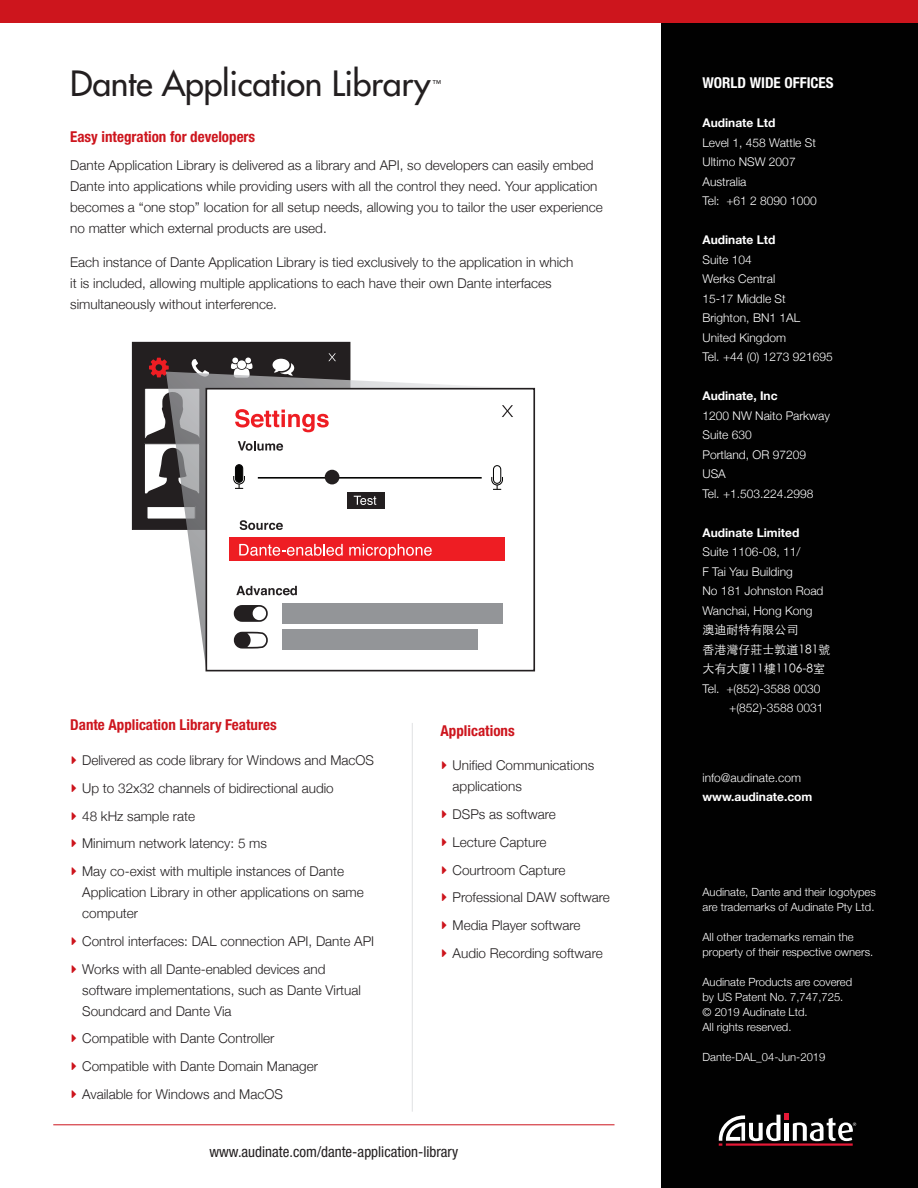
<style>
.page{position:relative;width:918px;height:1188px;background:#fff}
.page>*{position:absolute;margin:0;border:0;box-sizing:border-box;transform-origin:0 0}
.t1{font:33.9px "Futura";letter-spacing:-.01em;color:#231f20}
.t2{font:700 condensed 15px "Helvetica Neue";color:#cd151d}
.t3{font:condensed 15px "Helvetica Neue";color:#231f20}
.t4{font:700 condensed 15px "Helvetica Neue";color:#fff}
.t5{font:300 13.5px/27.8px "Helvetica Neue";color:#231f20}
.t6{font:300 12px/19.5px "Helvetica Neue";color:#fff}
.t7{font:700 12px "Helvetica Neue";color:#fff}
.t8{font:300 12px/19.5px "ST Heiti SC";color:#fff}
.t9{font:300 11.25px/15px "Helvetica Neue";color:#fff}
.t10{font:9.15px "Futura";color:#231f20}
</style>
<div class="page">
<div style="left:662px;top:22px;width:256px;height:1166px;background:#010101"></div>
<svg style="left:719px;top:1113px;width:137px;height:32px"></svg>
<div style="left:0;top:0;width:918px;height:22px;background:#cd151d"></div>
<hr style="left:53px;top:1124px;width:562px;height:1px;background:#cd151d">
<hr style="left:412px;top:723px;width:1px;height:389px;background:#e0e1e3">
<div style="left:132px;top:342px;width:218px;height:187px;background:#231f20"></div>
<svg style="left:328px;top:353px;width:8px;height:8px"></svg>
<svg style="left:149px;top:358px;width:20px;height:19px"></svg>
<svg style="left:192px;top:359px;width:16px;height:13px"></svg>
<svg style="left:231px;top:358px;width:22px;height:14px"></svg>
<div style="left:144px;top:444px;width:56px;height:50px;background:#fff"></div>
<div style="left:144px;top:443px;width:56px;height:51px;border:1px solid #231f20"></div>
<svg style="left:147px;top:450px;width:19px;height:44px"></svg>
<div style="left:144px;top:388px;width:56px;height:51px;border:1px solid #231f20"></div>
<svg style="left:146px;top:391px;width:20px;height:47px"></svg>
<div style="left:147px;top:507px;width:48px;height:12px;background:#fff"></div>
<div style="left:146px;top:506px;width:50px;height:14px;border:1px solid #231f20"></div>
<svg style="left:273px;top:359px;width:21px;height:13px"></svg>
<svg style="left:166px;top:372px;width:368px;height:299px"></svg>
<div style="left:206px;top:389px;width:328px;height:282px;background:#fff"></div>
<div style="left:206px;top:388px;width:329px;height:283px;border:2px solid #231f20"></div>
<div style="left:493px;top:465px;width:8px;height:19px;border:1px solid #050504;border-radius:4px"></div>
<svg style="left:491px;top:476px;width:12px;height:14px"></svg>
<svg style="left:233px;top:409px;width:98px;height:80px"></svg>
<svg style="left:240px;top:520px;width:43px;height:10px"></svg>
<svg style="left:236px;top:586px;width:61px;height:9px"></svg>
<svg style="left:502px;top:405px;width:11px;height:12px"></svg>
<hr style="left:258px;top:477px;width:224px;height:2px;background:#050504">
<div style="left:325px;top:470px;width:14px;height:14px;background:#231f20;border-radius:50%"></div>
<div style="left:347px;top:492px;width:37px;height:17px;background:#231f20"></div>
<svg style="left:354px;top:496px;width:22px;height:9px"></svg>
<div style="left:230px;top:537px;width:275px;height:24px;background:#ee1d23"></div>
<svg style="left:239px;top:544px;width:104px;height:12px"></svg>
<svg style="left:349px;top:544px;width:83px;height:15px"></svg>
<svg style="left:234px;top:605px;width:34px;height:17px"></svg>
<svg style="left:234px;top:632px;width:34px;height:17px"></svg>
<div style="left:282px;top:604px;width:220px;height:20px;background:#939598"></div>
<div style="left:282px;top:630px;width:195px;height:20px;background:#939598"></div>
<h1 class="t1" style="left:70px;top:61px;width:362px">Dante Application Library</h1>
<p class="t10" style="left:432px;top:78px;width:10px">™</p>
<p class="t2" style="left:70px;top:128px;width:187px">Easy integration for developers</p>
<p class="t5" style="left:70px;top:154px;width:534px;line-height:21px">Dante Application Library is delivered as a library and API, so developers can easily embed Dante into applications while providing users with all the control they need. Your application becomes a “one stop” location for all setup needs, allowing you to tailor the user experience no matter which external products are used.</p>
<p class="t5" style="left:70px;top:251px;width:505px;line-height:21px">Each instance of Dante Application Library is tied exclusively to the application in which it is included, allowing multiple applications to each have their own Dante interfaces simultaneously without interference.</p>
<p class="t2" style="left:70px;top:716px;width:208px">Dante Application Library Features</p>
<p class="t5" style="left:82px;top:745px;width:293px">Delivered as code library for Windows and MacOS Up to 32x32 channels of bidirectional audio<br>48 kHz sample rate<br>Minimum network latency: 5 ms<br>May co-exist with multiple instances of Dante</p>
<p class="t5" style="left:82px;top:881px;width:283px;line-height:21px">Application Library in other applications on same computer</p>
<p class="t5" style="left:82px;top:926px;width:294px">Control interfaces: DAL connection API, Dante API<br>Works with all Dante-enabled devices and</p>
<p class="t5" style="left:82px;top:978px;width:280px;line-height:21px">software implementations, such as Dante Virtual<br>Soundcard and Dante Via</p>
<p class="t5" style="left:82px;top:1024px;width:237px">Compatible with Dante Controller<br>Compatible with Dante Domain Manager<br>Available for Windows and MacOS</p>
<p class="t2" style="left:441px;top:721px;width:76px">Applications</p>
<p class="t5" style="left:453px;top:754px;width:143px;line-height:21px">Unified Communications applications</p>
<p class="t5" style="left:453px;top:799px;width:159px">DSPs as software<br>Lecture Capture<br>Courtroom Capture<br>Professional DAW software<br>Media Player software<br>Audio Recording software</p>
<p class="t3" style="left:209px;top:1143px;width:250px">www.audinate.com/dante-application-library</p>
<p class="t4" style="left:703px;top:73px;width:133px">WORLD WIDE OFFICES</p>
<p class="t7" style="left:703px;top:114px;width:74px">Audinate Ltd</p>
<p class="t6" style="left:703px;top:132px;width:116px">Level 1, 458 Wattle St<br>Ultimo NSW 2007<br>Australia<br>Tel: +61 2 8090 1000</p>
<p class="t7" style="left:703px;top:231px;width:74px">Audinate Ltd</p>
<p class="t6" style="left:703px;top:249px;width:132px">Suite 104<br>Werks Central<br>15-17 Middle St<br>Brighton, BN1 1AL<br>United Kingdom<br>Tel. +44 (0) 1273 921695</p>
<p class="t7" style="left:703px;top:387px;width:77px">Audinate, Inc</p>
<p class="t6" style="left:703px;top:405px;width:129px">1200 NW Naito Parkway<br>Suite 630<br>Portland, OR 97209<br>USA<br>Tel. +1.503.224.2998</p>
<p class="t7" style="left:703px;top:523px;width:98px">Audinate Limited</p>
<p class="t6" style="left:703px;top:541px;width:122px">Suite 1106-08, 11/<br>F Tai Yau Building<br>No 181 Johnston Road<br>Wanchai, Hong Kong</p>
<p class="t8" style="left:703px;top:619px;width:129px">澳迪耐特有限公司<br>香港灣仔莊士敦道181號大有大廈11樓1106-8室</p>
<p class="t6" style="left:703px;top:678px;width:122px;text-align:right">Tel. +(852)-3588 0030 +(852)-3588 0031</p>
<p class="t6" style="left:703px;top:767px;width:100px">info@audinate.com</p>
<p class="t7" style="left:703px;top:787px;width:111px">www.audinate.com</p>
<p class="t9" style="left:703px;top:884px;width:175px">Audinate, Dante and their logotypes are trademarks of Audinate Pty Ltd.</p>
<p class="t9" style="left:703px;top:929px;width:172px">All other trademarks remain the property of their respective owners.</p>
<p class="t9" style="left:703px;top:974px;width:151px">Audinate Products are covered by US Patent No. 7,747,725. © 2019 Audinate Ltd.<br>All rights reserved.</p>
<p class="t9" style="left:703px;top:1049px;width:124px">Dante-DAL_04-Jun-2019</p>
</div>
